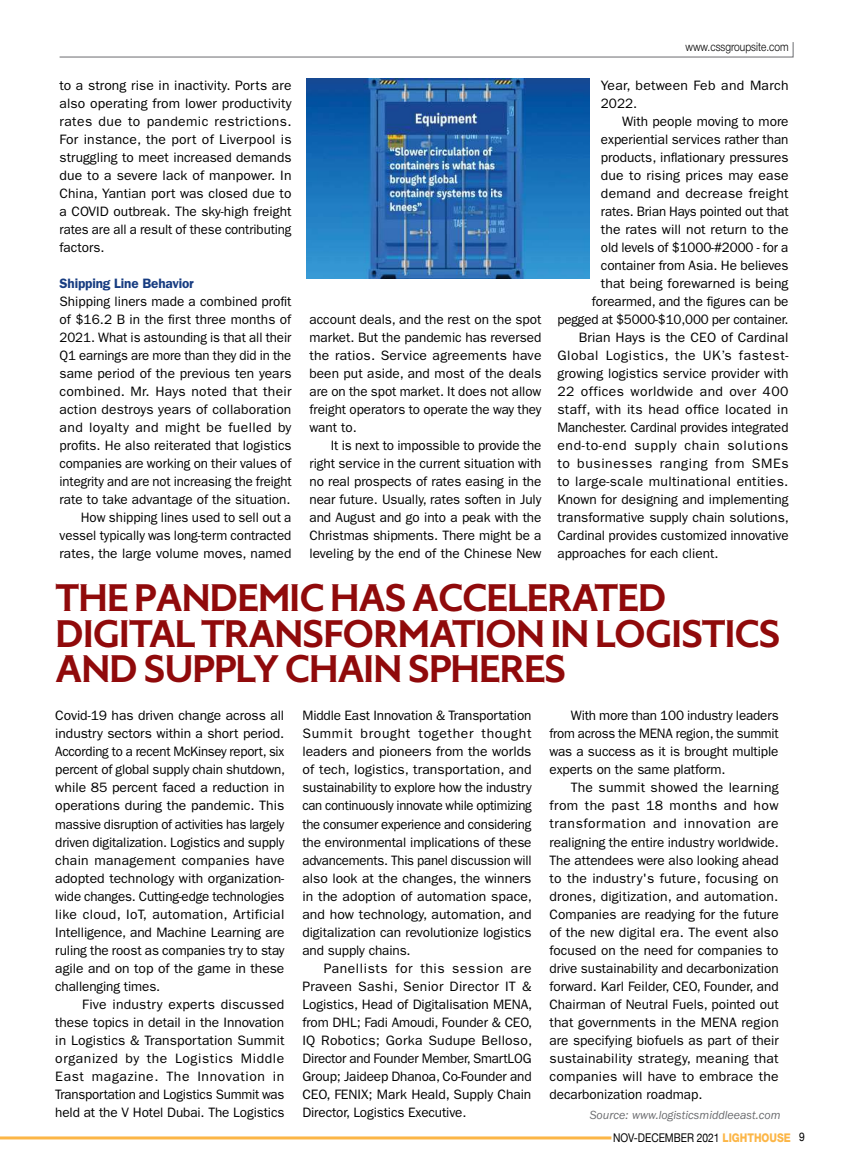
<style>
.page{position:relative;width:851px;height:1170px;background:#fff}
.page>*{position:absolute;margin:0;border:0;box-sizing:border-box;transform-origin:0 0}
.t1{font:600 35.7px/35.4px "Massimo W00";letter-spacing:-.02em;color:#900a0b}
.t2{font:13.65px/18px "ITC Franklin Gothic Std";letter-spacing:-.005em;color:#000;text-align:justify}
.t3{font:13.65px "ITC Franklin Gothic Std";letter-spacing:.02em;color:#000}
.t4{font:13.65px/18px "ITC Franklin Gothic Std";letter-spacing:.015em;color:#000}
.t5{font:13.65px "ITC Franklin Gothic Std";letter-spacing:.04em;color:#000}
.t6{font:13.65px "ITC Franklin Gothic Std";letter-spacing:.05em;color:#000}
.t7{font:13.65px "ITC Franklin Gothic Std";letter-spacing:.03em;color:#000}
.t8{font:13.65px "ITC Franklin Gothic Std";letter-spacing:.045em;color:#000}
.t9{font:600 13.65px "ITC Franklin Gothic Std";letter-spacing:-.01em;color:#173c81}
.t10{font:italic 12.15px "ITC Franklin Gothic Std";color:#6b6c6f}
.t11{font:12px "Helvetica Neue";color:#000;scale:.85 1}
.t12{font:300 12px "Helvetica Neue Cyr";color:#000;scale:.85 1}
.s1{font-family:"Helvetica Neue LT Std";font-weight:800;color:#fcb647}
</style>
<div class="page">
<svg style="left:59px;top:42px;width:734px;height:16px"></svg>
<hr style="left:0;top:1136px;width:611px;height:3px;background:#fcb647">
<img style="left:306px;top:79px;width:283px;height:200px">
<p class="t12" style="left:685px;top:40px;width:123px">www.cssgroupsite.com</p>
<p class="t4" style="left:601px;top:76px;width:189px">Year, between Feb and March<br>2022.</p>
<p class="t2" style="left:622px;top:112px;width:168px">With people moving to more</p>
<p class="t2" style="left:601px;top:130px;width:189px">experiential services rather than</p>
<p class="t2" style="left:601px;top:148px;width:189px">products, inflationary pressures</p>
<p class="t2" style="left:601px;top:166px;width:189px">due to rising prices may ease</p>
<p class="t4" style="left:601px;top:184px;width:189px">demand and decrease freight</p>
<p class="t2" style="left:601px;top:202px;width:189px">rates. Brian Hays pointed out that</p>
<p class="t2" style="left:601px;top:220px;width:189px">the rates will not return to the</p>
<p class="t2" style="left:601px;top:238px;width:189px">old levels of $1000-#2000 - for a</p>
<p class="t2" style="left:601px;top:256px;width:189px">container from Asia. He believes</p>
<p class="t2" style="left:601px;top:274px;width:189px">that being forewarned is being</p>
<p class="t2" style="left:592px;top:292px;width:198px">forearmed, and the figures can be</p>
<p class="t2" style="left:557px;top:310px;width:233px">pegged at $5000-$10,000 per container.</p>
<p class="t2" style="left:578px;top:328px;width:211px">Brian Hays is the CEO of Cardinal</p>
<p class="t5" style="left:557px;top:348px;width:232px">Global Logistics, the UK’s fastest-</p>
<p class="t2" style="left:557px;top:364px;width:233px">growing logistics service provider with</p>
<p class="t7" style="left:557px;top:384px;width:232px">22 offices worldwide and over 400</p>
<p class="t3" style="left:557px;top:402px;width:232px">staff, with its head office located in</p>
<p class="t2" style="left:557px;top:418px;width:232px">Manchester. Cardinal provides integrated</p>
<p class="t6" style="left:557px;top:438px;width:232px">end-to-end supply chain solutions</p>
<p class="t8" style="left:557px;top:456px;width:233px">to businesses ranging from SMEs</p>
<p class="t3" style="left:557px;top:474px;width:232px">to large-scale multinational entities.</p>
<p class="t2" style="left:557px;top:490px;width:233px">Known for designing and implementing</p>
<p class="t2" style="left:557px;top:508px;width:233px">transformative supply chain solutions,</p>
<p class="t2" style="left:557px;top:526px;width:233px">Cardinal provides customized innovative</p>
<p class="t2" style="left:557px;top:544px;width:162px">approaches for each client.</p>
<h1 class="t1" style="left:56px;top:577px;width:726px">THE PANDEMIC HAS ACCELERATED<br>DIGITAL TRANSFORMATION IN LOGISTICS<br>AND SUPPLY CHAIN SPHERES</h1>
<p class="t2" style="left:55px;top:706px;width:231px">Covid-19 has driven change across all industry sectors within a short period.<br>According to a recent McKinsey report, six percent of global supply chain shutdown, while 85 percent faced a reduction in operations during the pandemic. This massive disruption of activities has largely driven digitalization. Logistics and supply chain management companies have adopted technology with organization&shy;wide changes. Cutting-edge technologies like cloud, IoT, automation, Artificial Intelligence, and Machine Learning are ruling the roost as companies try to stay agile and on top of the game in these challenging times.</p>
<p class="t2" style="left:55px;top:994px;width:231px;text-indent:27px">Five industry experts discussed these topics in detail in the Innovation in Logistics &amp; Transportation Summit organized by the Logistics Middle East magazine. The Innovation in Transportation and Logistics Summit was held at the V Hotel Dubai. The Logistics</p>
<p class="t2" style="left:60px;top:76px;width:233px">to a strong rise in inactivity. Ports are also operating from lower productivity rates due to pandemic restrictions.<br>For instance, the port of Liverpool is struggling to meet increased demands due to a severe lack of manpower. In China, Yantian port was closed due to a COVID outbreak. The sky-high freight rates are all a result of these contributing factors.</p>
<p class="t9" style="left:60px;top:275px;width:136px">Shipping Line Behavior</p>
<p class="t2" style="left:60px;top:292px;width:233px;text-align:right">Shipping liners made a combined profit of $16.2 B in the first three months of 2021. What is astounding is that all their Q1 earnings are more than they did in the same period of the previous ten years combined. Mr. Hays noted that their action destroys years of collaboration and loyalty and might be fuelled by profits. He also reiterated that logistics companies are working on their values of integrity and are not increasing the freight rate to take advantage of the situation.<br>How shipping lines used to sell out a vessel typically was long-term contracted rates, the large volume moves, named</p>
<p class="t2" style="left:309px;top:310px;width:233px">account deals, and the rest on the spot market. But the pandemic has reversed the ratios. Service agreements have been put aside, and most of the deals are on the spot market. It does not allow freight operators to operate the way they want to.</p>
<p class="t2" style="left:309px;top:436px;width:233px;text-indent:21px">It is next to impossible to provide the right service in the current situation with no real prospects of rates easing in the near future. Usually, rates soften in July and August and go into a peak with the Christmas shipments. There might be a leveling by the end of the Chinese New</p>
<p class="t2" style="left:302px;top:706px;width:231px">Middle East Innovation &amp; Transportation Summit brought together thought leaders and pioneers from the worlds of tech, logistics, transportation, and sustainability to explore how the industry can continuously innovate while optimizing the consumer experience and considering the environmental implications of these advancements. This panel discussion will also look at the changes, the winners in the adoption of automation space, and how technology, automation, and digitalization can revolutionize logistics and supply chains.</p>
<p class="t2" style="left:302px;top:958px;width:231px;text-indent:21px">Panellists for this session are Praveen Sashi, Senior Director IT &amp; Logistics, Head of Digitalisation MENA, from DHL; Fadi Amoudi, Founder &amp; CEO, IQ Robotics; Gorka Sudupe Belloso, Director and Founder Member, SmartLOG Group; Jaideep Dhanoa, Co-Founder and CEO, FENIX; Mark Heald, Supply Chain Director, Logistics Executive.</p>
<p class="t2" style="left:549px;top:706px;width:231px;text-indent:21px">With more than 100 industry leaders from across the MENA region, the summit was a success as it is brought multiple experts on the same platform.</p>
<p class="t2" style="left:549px;top:778px;width:231px;text-indent:21px">The summit showed the learning from the past 18 months and how transformation and innovation are realigning the entire industry worldwide.<br>The attendees were also looking ahead to the industry's future, focusing on drones, digitization, and automation.<br>Companies are readying for the future of the new digital era. The event also focused on the need for companies to drive sustainability and decarbonization forward. Karl Feilder, CEO, Founder, and Chairman of Neutral Fuels, pointed out that governments in the MENA region are specifying biofuels as part of their sustainability strategy, meaning that companies will have to embrace the decarbonization roadmap.</p>
<p class="t10" style="left:589px;top:1108px;width:192px">Source: www.logisticsmiddleeast.com</p>
<p class="t11" style="left:613px;top:1129px;width:227px">NOV-DECEMBER 2021 <span class="s1">LIGHTHOUSE</span> 9</p>
</div>
